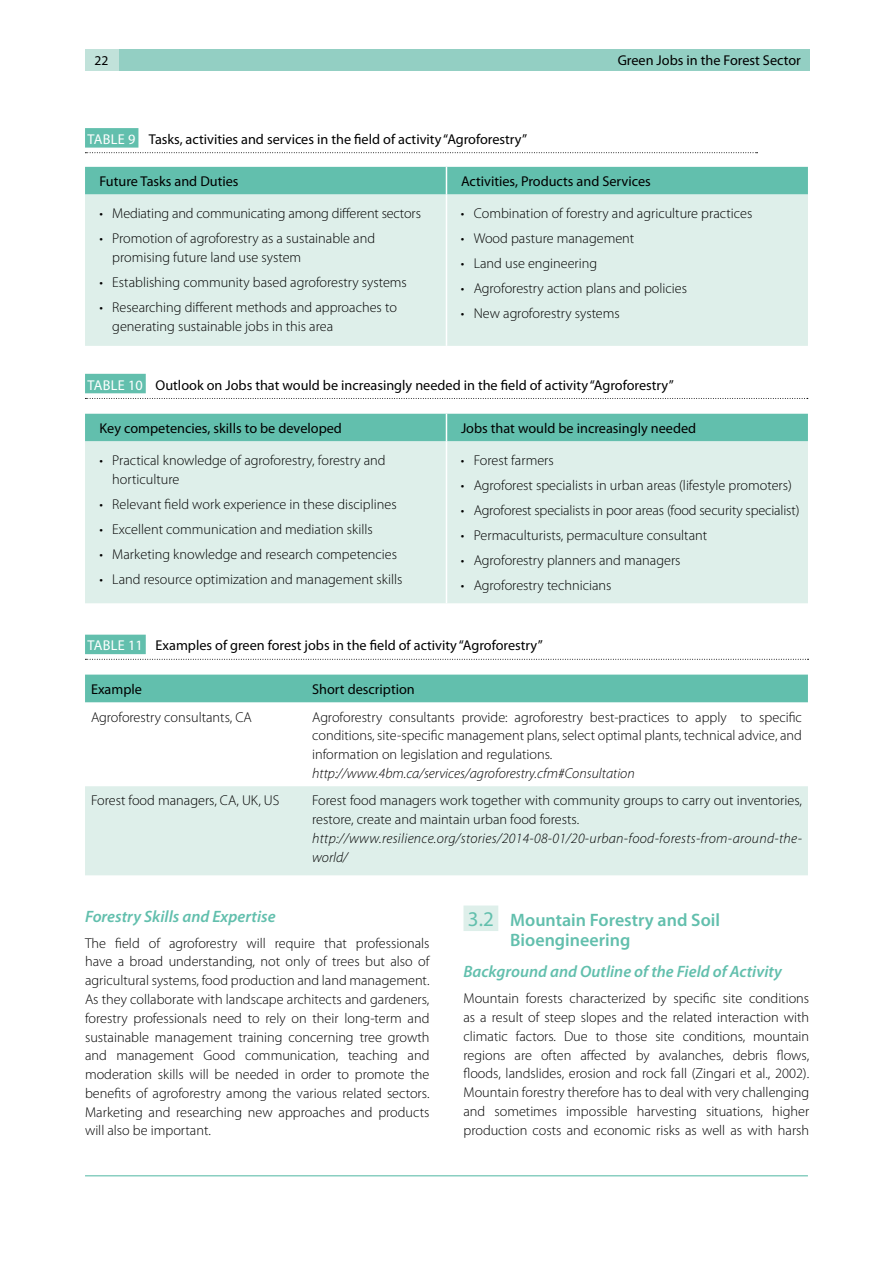
<style>
.page{position:relative;width:893px;height:1263px;background:#fff}
.page>*{position:absolute;margin:0;border:0;box-sizing:border-box;transform-origin:0 0}
.t1{font:600 18px/19.8px "Myriad Pro";color:#62bfad}
.t2{font:italic 600 16.5px "Myriad Pro";color:#62bfad}
.t3{font:300 14.25px/18.8px "Myriad Pro";color:#000}
.t4{font:14.25px "Myriad Pro";color:#000}
.t5{font:italic 300 14.25px/18.8px "Myriad Pro";letter-spacing:.015em;color:#000}
.t6{font:13.5px "Myriad Pro";color:#000}
.s1{color:#fff}
.s2{font-weight:400;font-size:21px}
</style>
<div class="page">
<div style="left:118px;top:50px;width:691px;height:21px;background:#93cfc3"></div>
<div style="left:85px;top:50px;width:34px;height:21px;background:#c1e2da"></div>
<hr style="left:85px;top:1175px;width:723px;height:1px;background:#62bfad">
<svg style="left:85px;top:152px;width:672px;height:1px"></svg>
<div style="left:85px;top:128px;width:53px;height:20px;background:#62bfad"></div>
<div style="left:85px;top:195px;width:723px;height:151px;background:#deefea"></div>
<div style="left:85px;top:167px;width:723px;height:28px;background:#62bfad"></div>
<hr style="left:446px;top:195px;width:1px;height:151px;background:#fff">
<svg style="left:85px;top:398px;width:723px;height:1px"></svg>
<div style="left:85px;top:374px;width:61px;height:19px;background:#62bfad"></div>
<div style="left:85px;top:441px;width:723px;height:162px;background:#deefea"></div>
<div style="left:85px;top:414px;width:723px;height:27px;background:#62bfad"></div>
<hr style="left:446px;top:441px;width:1px;height:162px;background:#fff">
<svg style="left:85px;top:659px;width:723px;height:1px"></svg>
<div style="left:85px;top:635px;width:61px;height:19px;background:#62bfad"></div>
<div style="left:85px;top:675px;width:723px;height:27px;background:#62bfad"></div>
<div style="left:85px;top:786px;width:723px;height:89px;background:#deefea"></div>
<div style="left:463px;top:905px;width:35px;height:26px;background:#deefea"></div>
<p class="t6" style="left:95px;top:53px;width:15px">22</p>
<p class="t4" style="left:618px;top:51px;width:185px">Green Jobs in the Forest Sector</p>
<p class="t4" style="left:88px;top:130px;width:441px"><span class="s1">TABLE 9</span> Tasks, activities and services in the field of activity “Agroforestry”</p>
<p class="t4" style="left:100px;top:172px;width:141px">Future Tasks and Duties</p>
<p class="t4" style="left:461px;top:172px;width:191px">Activities, Products and Services</p>
<p class="t3" style="left:100px;top:204px;width:323px">• Mediating and communicating among different sectors</p>
<p class="t3" style="left:112px;top:229px;width:264px;text-indent:-13px">• Promotion of agroforestry as a sustainable and promising future land use system</p>
<p class="t3" style="left:100px;top:273px;width:309px">• Establishing community based agroforestry systems</p>
<p class="t3" style="left:112px;top:298px;width:286px;text-indent:-13px">• Researching different methods and approaches to generating sustainable jobs in this area</p>
<p class="t3" style="left:461px;top:204px;width:293px">• Combination of forestry and agriculture practices</p>
<p class="t3" style="left:461px;top:229px;width:175px">• Wood pasture management</p>
<p class="t3" style="left:461px;top:254px;width:138px">• Land use engineering</p>
<p class="t3" style="left:461px;top:279px;width:228px">• Agroforestry action plans and policies</p>
<p class="t3" style="left:461px;top:304px;width:160px">• New agroforestry systems</p>
<p class="t4" style="left:88px;top:376px;width:588px"><span class="s1">TABLE 10</span> Outlook on Jobs that would be increasingly needed in the field of activity “Agroforestry”</p>
<p class="t4" style="left:100px;top:419px;width:244px">Key competencies, skills to be developed</p>
<p class="t4" style="left:461px;top:419px;width:237px">Jobs that would be increasingly needed</p>
<p class="t3" style="left:112px;top:451px;width:275px;text-indent:-13px">• Practical knowledge of agroforestry, forestry and horticulture</p>
<p class="t3" style="left:100px;top:494px;width:299px">• Relevant field work experience in these disciplines</p>
<p class="t3" style="left:100px;top:520px;width:275px">• Excellent communication and mediation skills</p>
<p class="t3" style="left:100px;top:545px;width:299px">• Marketing knowledge and research competencies</p>
<p class="t3" style="left:100px;top:570px;width:305px">• Land resource optimization and management skills</p>
<p class="t3" style="left:461px;top:451px;width:94px">• Forest farmers</p>
<p class="t3" style="left:461px;top:476px;width:332px">• Agroforest specialists in urban areas (lifestyle promoters)</p>
<p class="t3" style="left:461px;top:501px;width:340px">• Agroforest specialists in poor areas (food security specialist)</p>
<p class="t3" style="left:461px;top:526px;width:248px">• Permaculturists, permaculture consultant</p>
<p class="t3" style="left:461px;top:551px;width:221px">• Agroforestry planners and managers</p>
<p class="t3" style="left:461px;top:576px;width:152px">• Agroforestry technicians</p>
<p class="t4" style="left:88px;top:637px;width:457px"><span class="s1">TABLE 11</span> Examples of green forest jobs in the field of activity “Agroforestry”</p>
<p class="t4" style="left:91px;top:680px;width:52px">Example</p>
<p class="t4" style="left:312px;top:680px;width:104px">Short description</p>
<p class="t3" style="left:91px;top:707px;width:162px">Agroforestry consultants, CA</p>
<p class="t3" style="left:312px;top:707px;width:491px;text-align:justify">Agroforestry consultants provide: agroforestry best-practices to apply to specific conditions, site-specific management plans, select optimal plants, technical advice, and information on legislation and regulations.</p>
<p class="t5" style="left:312px;top:763px;width:324px">http://www.4bm.ca/services/agroforestry.cfm#Consultation</p>
<p class="t3" style="left:91px;top:791px;width:190px">Forest food managers, CA, UK, US</p>
<p class="t3" style="left:312px;top:791px;width:491px">Forest food managers work together with community groups to carry out inventories, restore, create and maintain urban food forests.</p>
<p class="t5" style="left:312px;top:829px;width:491px">http://www.resilience.org/stories/2014-08-01/20-urban-food-forests-from-around-the&shy;world/</p>
<p class="t2" style="left:85px;top:906px;width:192px">Forestry Skills and Expertise</p>
<p class="t3" style="left:85px;top:933px;width:346px;text-align:justify">The field of agroforestry will require that professionals have a broad understanding, not only of trees but also of agricultural systems, food production and land management.<br>As they collaborate with landscape architects and gardeners, forestry professionals need to rely on their long-term and sustainable management training concerning tree growth and management Good communication, teaching and moderation skills will be needed in order to promote the benefits of agroforestry among the various related sectors.<br>Marketing and researching new approaches and products will also be important.</p>
<p class="t1" style="left:510px;top:909px;width:211px;text-indent:-42px"><span class="s2">3.2</span> Mountain Forestry and Soil<br>Bioengineering</p>
<p class="t2" style="left:463px;top:961px;width:320px">Background and Outline of the Field of Activity</p>
<p class="t3" style="left:463px;top:988px;width:347px;text-align:justify">Mountain forests characterized by specific site conditions as a result of steep slopes and the related interaction with climatic factors. Due to those site conditions, mountain regions are often affected by avalanches, debris flows, floods, landslides, erosion and rock fall (Zingari et al., 2002).<br>Mountain forestry therefore has to deal with very challenging and sometimes impossible harvesting situations, higher production costs and economic risks as well as with harsh</p>
</div>
